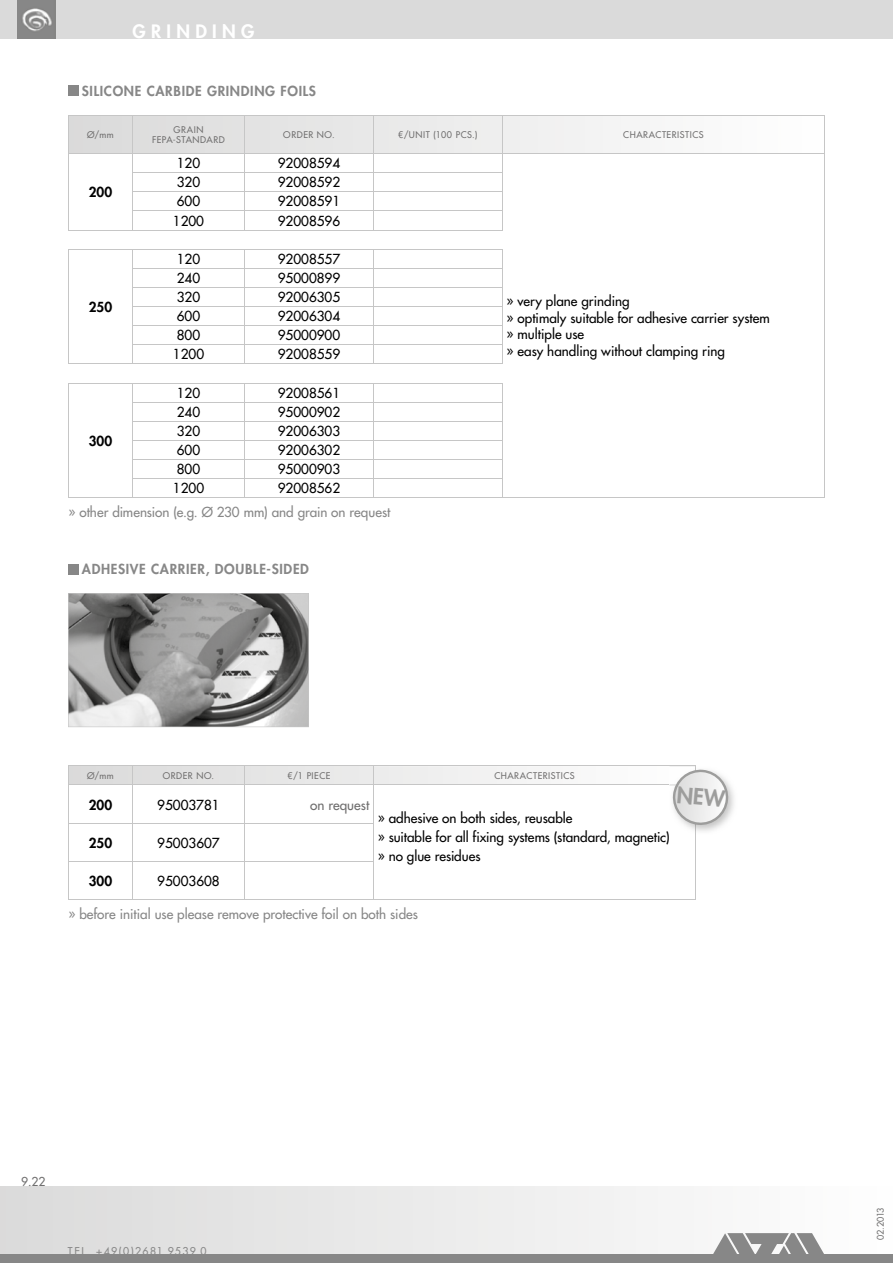
<style>
.page{position:relative;width:893px;height:1263px;background:#fff}
.page>*{position:absolute;margin:0;border:0;box-sizing:border-box;transform-origin:0 0}
.t1{font:800 18px "Futura Std";letter-spacing:.295em;color:#fff}
.t2{font:500 13.5px/16.5px "Futura Std";color:#000}
.t3{font:500 13.5px "Futura Std";color:#878787}
.t4{font:800 13.5px "Futura Std";letter-spacing:.05em;color:#878787}
.t5{font:800 13.5px "Futura Std";color:#000}
.t6{font:500 13.5px "Futura Std";color:#706f6f}
.t7{font:500 12px "Futura Std";color:#706f6f}
.t8{font:500 10.5px "Futura Std";letter-spacing:.13em;color:#878787}
.t9{font:500 9px/10.5px "Futura Std";letter-spacing:.06em;color:#706f6f;text-align:center}
</style>
<div class="page">
<div style="left:0;top:0;width:893px;height:38px;background:#dadada"></div>
<div style="left:0;top:1186px;width:893px;height:77px;background:linear-gradient(to right,#dadada,#fefefe)"></div>
<div style="left:0;top:1254px;width:893px;height:9px;background:#878787"></div>
<svg style="left:713px;top:1233px;width:112px;height:21px"></svg>
<img style="left:17px;top:0;width:38px;height:38px">
<div style="left:68px;top:85px;width:10px;height:11px;background:#878787"></div>
<svg style="left:68px;top:115px;width:757px;height:382px"></svg>
<hr style="left:68px;top:497px;width:65px;height:1px;background:#c6c6c6">
<hr style="left:133px;top:497px;width:111px;height:1px;background:#c6c6c6">
<hr style="left:244px;top:497px;width:129px;height:1px;background:#c6c6c6">
<hr style="left:373px;top:497px;width:129px;height:1px;background:#c6c6c6">
<hr style="left:502px;top:497px;width:323px;height:1px;background:#c6c6c6">
<hr style="left:68px;top:765px;width:65px;height:1px;background:#c6c6c6">
<hr style="left:133px;top:765px;width:111px;height:1px;background:#c6c6c6">
<hr style="left:244px;top:765px;width:129px;height:1px;background:#c6c6c6">
<hr style="left:373px;top:765px;width:323px;height:1px;background:#c6c6c6">
<hr style="left:695px;top:823px;width:1px;height:38px;background:#c6c6c6">
<hr style="left:695px;top:861px;width:1px;height:38px;background:#c6c6c6">
<hr style="left:373px;top:899px;width:323px;height:1px;background:#c6c6c6">
<hr style="left:68px;top:824px;width:1px;height:37px;background:#c6c6c6">
<hr style="left:132px;top:824px;width:1px;height:37px;background:#c6c6c6">
<hr style="left:244px;top:824px;width:1px;height:37px;background:#c6c6c6">
<hr style="left:373px;top:824px;width:1px;height:37px;background:#c6c6c6">
<hr style="left:68px;top:861px;width:65px;height:1px;background:#c6c6c6">
<hr style="left:68px;top:862px;width:1px;height:37px;background:#c6c6c6">
<hr style="left:133px;top:861px;width:111px;height:1px;background:#c6c6c6">
<hr style="left:132px;top:862px;width:1px;height:37px;background:#c6c6c6">
<hr style="left:244px;top:861px;width:130px;height:1px;background:#c6c6c6">
<hr style="left:244px;top:862px;width:1px;height:37px;background:#c6c6c6">
<hr style="left:373px;top:862px;width:1px;height:37px;background:#c6c6c6">
<hr style="left:68px;top:899px;width:65px;height:1px;background:#c6c6c6">
<hr style="left:133px;top:899px;width:111px;height:1px;background:#c6c6c6">
<hr style="left:244px;top:899px;width:129px;height:1px;background:#c6c6c6">
<div style="left:68px;top:564px;width:10px;height:11px;background:#878787"></div>
<svg style="left:68px;top:593px;width:241px;height:134px;background:#939392"></svg>
<svg style="left:68px;top:766px;width:661px;height:67px"></svg>
<h1 class="t1" style="left:133px;top:20px;width:124px">GRINDING</h1>
<p class="t4" style="left:82px;top:82px;width:236px">SILICONE CARBIDE GRINDING FOILS</p>
<p class="t9" style="left:87px;top:130px;width:28px">Ø/mm</p>
<p class="t9" style="left:152px;top:124px;width:74px">GRAIN<br>FEPA-STANDARD</p>
<p class="t9" style="left:283px;top:130px;width:53px">ORDER NO.</p>
<p class="t9" style="left:398px;top:130px;width:81px">€/UNIT (100 PCS.)</p>
<p class="t9" style="left:623px;top:130px;width:82px">CHARACTERISTICS</p>
<p class="t5" style="left:89px;top:183px;width:25px">200</p>
<p class="t5" style="left:89px;top:298px;width:25px">250</p>
<p class="t2" style="left:177px;top:155px;width:25px">120</p>
<p class="t2" style="left:278px;top:155px;width:64px">92008594</p>
<p class="t2" style="left:177px;top:174px;width:25px">320</p>
<p class="t2" style="left:278px;top:174px;width:64px">92008592</p>
<p class="t2" style="left:177px;top:193px;width:25px">600</p>
<p class="t2" style="left:278px;top:193px;width:64px">92008591</p>
<p class="t2" style="left:173px;top:212px;width:33px">1200</p>
<p class="t2" style="left:278px;top:212px;width:64px">92008596</p>
<p class="t2" style="left:177px;top:251px;width:25px">120</p>
<p class="t2" style="left:278px;top:251px;width:64px">92008557</p>
<p class="t2" style="left:177px;top:270px;width:25px">240</p>
<p class="t2" style="left:278px;top:270px;width:64px">95000899</p>
<p class="t2" style="left:177px;top:289px;width:25px">320</p>
<p class="t2" style="left:278px;top:289px;width:64px">92006305</p>
<p class="t2" style="left:177px;top:308px;width:25px">600</p>
<p class="t2" style="left:278px;top:308px;width:64px">92006304</p>
<p class="t2" style="left:177px;top:327px;width:25px">800</p>
<p class="t2" style="left:278px;top:327px;width:64px">95000900</p>
<p class="t2" style="left:173px;top:346px;width:33px">1200</p>
<p class="t2" style="left:278px;top:346px;width:64px">92008559</p>
<p class="t2" style="left:177px;top:385px;width:25px">120</p>
<p class="t2" style="left:278px;top:385px;width:64px">92008561</p>
<p class="t2" style="left:177px;top:404px;width:25px">240</p>
<p class="t2" style="left:278px;top:404px;width:64px">95000902</p>
<p class="t2" style="left:177px;top:423px;width:25px">320</p>
<p class="t2" style="left:278px;top:423px;width:64px">92006303</p>
<p class="t2" style="left:177px;top:442px;width:25px">600</p>
<p class="t2" style="left:278px;top:442px;width:64px">92006302</p>
<p class="t2" style="left:177px;top:461px;width:25px">800</p>
<p class="t2" style="left:278px;top:461px;width:64px">95000903</p>
<p class="t2" style="left:173px;top:480px;width:33px">1200</p>
<p class="t2" style="left:278px;top:480px;width:64px">92008562</p>
<p class="t3" style="left:68px;top:503px;width:323px">» other dimension (e.g. Ø 230 mm) and grain on request</p>
<p class="t5" style="left:89px;top:432px;width:25px">300</p>
<p class="t4" style="left:82px;top:560px;width:229px">ADHESIVE CARRIER, DOUBLE-SIDED</p>
<p class="t2" style="left:507px;top:293px;width:265px">» very plane grinding<br>» optimaly suitable for adhesive carrier system » multiple use<br>» easy handling without clamping ring</p>
<p class="t9" style="left:87px;top:770px;width:28px">Ø/mm</p>
<p class="t9" style="left:163px;top:770px;width:53px">ORDER NO.</p>
<p class="t9" style="left:288px;top:770px;width:44px">€/1 PIECE</p>
<p class="t9" style="left:494px;top:770px;width:82px">CHARACTERISTICS</p>
<p class="t5" style="left:89px;top:796px;width:25px">200</p>
<p class="t2" style="left:157px;top:796px;width:64px">95003781</p>
<p class="t6" style="left:310px;top:796px;width:61px">on request</p>
<p class="t2" style="left:378px;top:808px;width:293px;line-height:19.2px">» adhesive on both sides, reusable<br>» suitable for all fixing systems (standard, magnetic) » no glue residues</p>
<p class="t5" style="left:89px;top:834px;width:25px">250</p>
<p class="t2" style="left:157px;top:835px;width:64px">95003607</p>
<p class="t5" style="left:89px;top:873px;width:25px">300</p>
<p class="t2" style="left:157px;top:873px;width:64px">95003608</p>
<p class="t3" style="left:68px;top:905px;width:351px">» before initial use please remove protective foil on both sides</p>
<p class="t7" style="left:21px;top:1174px;width:26px">9.22</p>
<p class="t8" style="left:68px;top:1244px;width:140px">TEL. +49(0)2681.9539.0</p>
<p class="t9" style="left:875px;top:1240px;width:34px;rotate:-90deg">02.2013</p>
</div>
